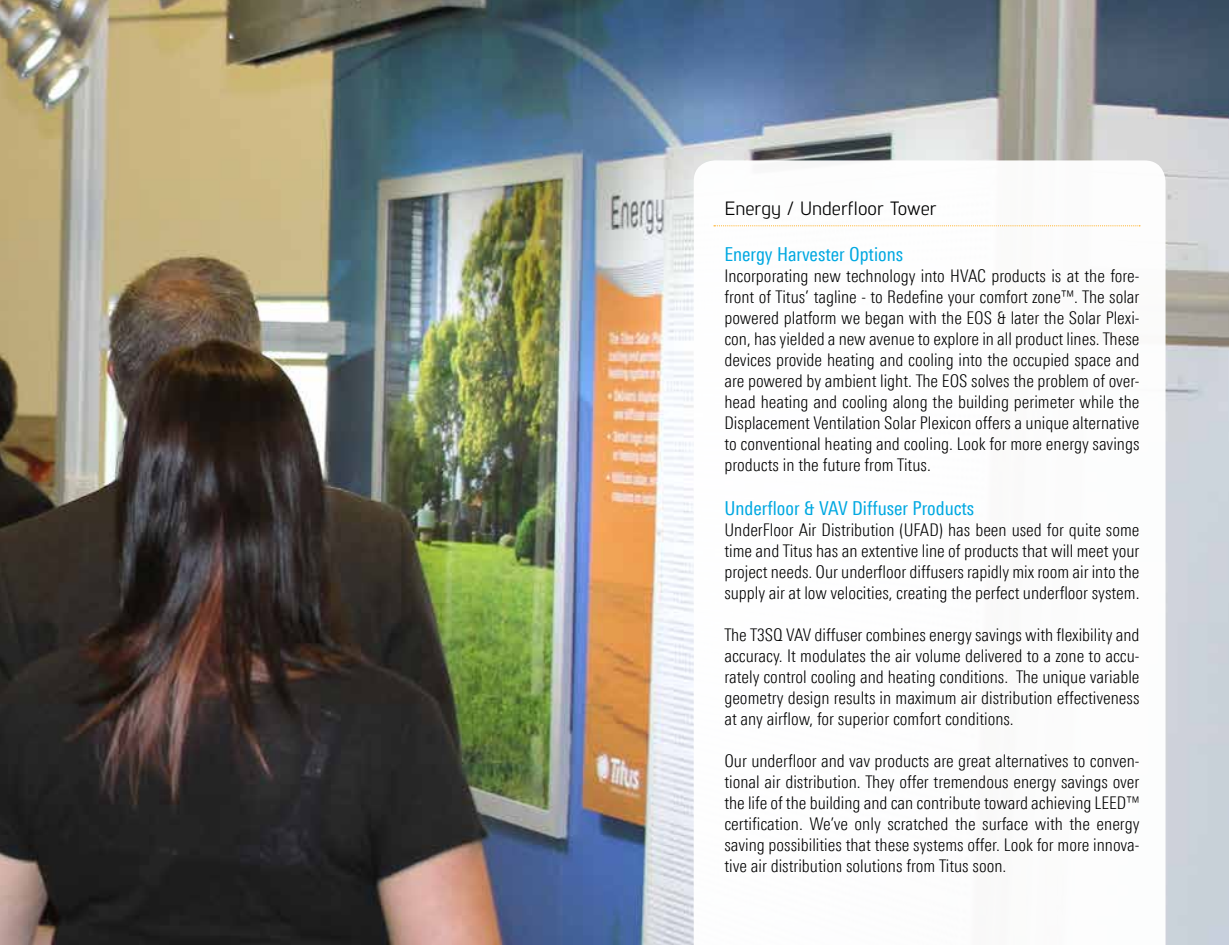
<style>
.page{position:relative;width:1229px;height:945px;background:#fff}
.page>*{position:absolute;margin:0;border:0;box-sizing:border-box;transform-origin:0 0}
.t1{font:condensed 19.25px "LT Univers";color:#00a8e1}
.t2{font:19.25px "Lintel";color:#000}
.t3{font:300 condensed 17.5px/21px "LT Univers";color:#000;text-align:justify}
</style>
<div class="page">
<img style="left:0;top:0;width:1228px;height:945px">
<svg style="left:693px;top:160px;width:472px;height:785px"></svg>
<svg style="left:714px;top:225px;width:426px;height:1px"></svg>
<p class="t2" style="left:724px;top:195px;width:214px">Energy / Underfloor Tower</p>
<p class="t1" style="left:724px;top:243px;width:180px">Energy Harvester Options</p>
<p class="t3" style="left:724px;top:265px;width:236px">I ncorporating new technology into HVAC</p>
<p class="t3" style="left:724px;top:265px;width:416px;text-indent:267px">products is at the fore&shy;front of Titus’ tagline - to Redefine your comfort zone™. The solar powered platform we began with the EOS</p>
<p class="t3" style="left:724px;top:307px;width:416px;text-indent:272px">&amp; later the Solar Plexi&shy;con, has yielded a new avenue to explore in all product lines. These devices provide heating and cooling into the occupied space and are powered by ambient light. The EOS solves the problem of over&shy;head heating and cooling along the building perimeter while the Displacement Ventilation Solar Plexicon offers a unique alternative to conventional heating and cooling. Look for more energy savings products in the future from Titus.</p>
<p class="t1" style="left:724px;top:497px;width:251px">Underfloor &amp; VAV Diffuser Products</p>
<p class="t3" style="left:724px;top:519px;width:189px">UnderFloor Air Distribution (UFAD</p>
<p class="t3" style="left:724px;top:519px;width:416px;text-indent:215px">) has been used for quite some time and Titus has an extentive line of products that will meet your project needs. Our underfloor diffusers rapidly mix room air into the supply air at low velocities, creating the perfect underfloor system.</p>
<p class="t3" style="left:724px;top:624px;width:417px">The T3SQ VAV diffuser combines energy savings with flexibility and accuracy. It modulates the air volume delivered to a zone to accu&shy;rately control cooling and heating conditions. The unique variable geometry design results in maximum air distribution effectiveness at any airflow, for superior comfort conditions.</p>
<p class="t3" style="left:724px;top:750px;width:416px">Our underfloor and vav products are great alternatives to conven&shy;tional air distribution. They offer tremendous energy savings over the life of the building and can contribute toward achieving LEED™ certification. We’ve only scratched the surface with the energy saving possibilities that these systems offer. Look for more innova&shy;tive air distribution solutions from Titus soon.</p>
</div>
